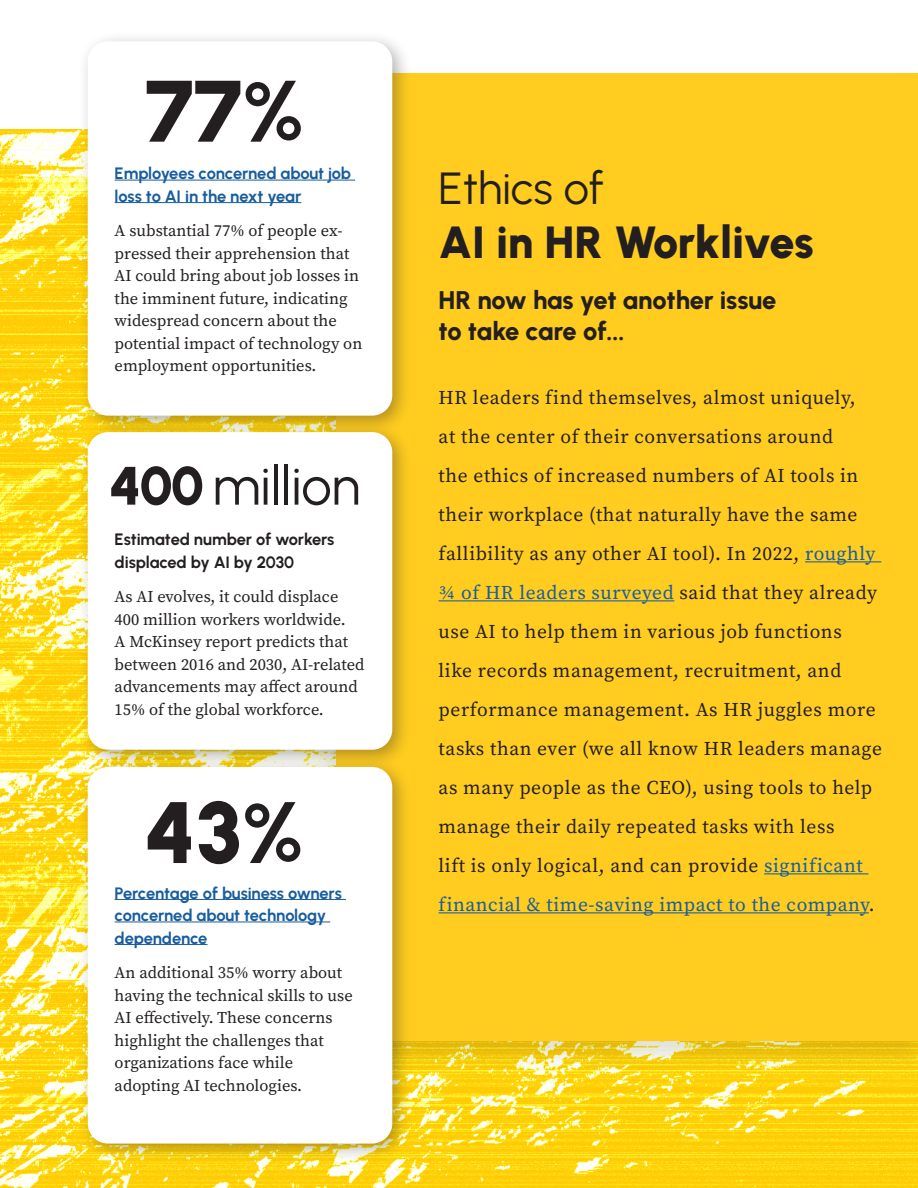
<style>
.page{position:relative;width:918px;height:1188px;background:#fff}
.page>*{position:absolute;margin:0;border:0;box-sizing:border-box;transform-origin:0 0}
.t1{font:900 87px "Urbanist";color:#231f20}
.t2{font:54px "Urbanist";color:#231f20}
.t3{font:900 45px/54px "Urbanist";letter-spacing:-.015em;color:#231f20}
.t4{font:800 25.5px/30.6px "Urbanist";letter-spacing:-.01em;color:#231f20}
.t5{font:19.5px/39px "Source Serif Variable";letter-spacing:.03em;color:#231f20}
.t6{font:16.5px/22.5px "Source Serif Variable";color:#231f20}
.t7{font:700 16.5px/22.5px "Urbanist";letter-spacing:-.01em;color:#175d9e}
.t8{font:700 16.5px/22.5px "Urbanist";letter-spacing:-.01em;color:#231f20}
.s1{font-weight:600}
.s2{font-weight:900}
.s3{font-weight:400}
.s4{color:#175d9e}
</style>
<div class="page">
<img style="left:0;top:129px;width:918px;height:1059px">
<div style="left:313px;top:62px;width:605px;height:1016px;background:#231f20;opacity:.15"></div>
<div style="left:337px;top:73px;width:581px;height:967px;background:#ffcc1f"></div>
<div style="left:77px;top:31px;width:336px;height:405px;background:#231f20;opacity:.35"></div>
<div style="left:88px;top:41px;width:304px;height:375px;background:#fff;border-radius:20px"></div>
<div style="left:77px;top:422px;width:336px;height:348px;background:#231f20;opacity:.35"></div>
<div style="left:88px;top:432px;width:304px;height:318px;background:#fff;border-radius:20px"></div>
<div style="left:77px;top:756px;width:336px;height:408px;background:#231f20;opacity:.35"></div>
<div style="left:88px;top:767px;width:304px;height:377px;background:#fff;border-radius:20px"></div>
<hr style="left:115px;top:899px;width:231px;height:1px;background:#175d9e">
<hr style="left:115px;top:922px;width:215px;height:1px;background:#175d9e">
<hr style="left:115px;top:944px;width:93px;height:1px;background:#175d9e">
<hr style="left:805px;top:561px;width:76px;height:1px;background:#175d9e">
<hr style="left:439px;top:600px;width:235px;height:1px;background:#175d9e">
<hr style="left:764px;top:873px;width:104px;height:1px;background:#175d9e">
<hr style="left:439px;top:912px;width:430px;height:1px;background:#175d9e">
<hr style="left:115px;top:180px;width:240px;height:1px;background:#175d9e">
<hr style="left:115px;top:202px;width:186px;height:1px;background:#175d9e">
<p class="t1" style="left:145px;top:54px;width:161px">77<span class="s1">%</span></p>
<p class="t7" style="left:115px;top:162px;width:238px">Employees concerned about job loss to AI in the next year</p>
<p class="t6" style="left:115px;top:220px;width:249px">A substantial 77% of people ex&shy;pressed their apprehension that<br>AI could bring about job losses in the imminent future, indicating widespread concern about the potential impact of technology on employment opportunities.</p>
<p class="t2" style="left:109px;top:450px;width:253px"><span class="s2">400</span> million</p>
<p class="t8" style="left:115px;top:528px;width:221px">Estimated number of workers displaced by AI by 2030</p>
<p class="t6" style="left:115px;top:586px;width:251px">As AI evolves, it could displace<br>400 million workers worldwide.<br>A McKinsey report predicts that between 2016 and 2030, AI-related advancements may affect around<br>15% of the global workforce.</p>
<p class="t1" style="left:144px;top:776px;width:161px">43<span class="s1">%</span></p>
<p class="t7" style="left:115px;top:881px;width:229px">Percentage of business owners concerned about technology dependence</p>
<p class="t6" style="left:115px;top:961px;width:240px">An additional 35% worry about having the technical skills to use<br>AI effectively. These concerns highlight the challenges that organizations face while adopting AI technologies.</p>
<p class="t3" style="left:439px;top:160px;width:377px"><span class="s3">Ethics of<br></span>AI in HR Worklives</p>
<p class="t4" style="left:439px;top:284px;width:339px">HR now has yet another issue to take care of...</p>
<p class="t5" style="left:439px;top:378px;width:445px">HR leaders find themselves, almost uniquely,<br>at the center of their conversations around<br>the ethics of increased numbers of AI tools in their workplace (that naturally have the same fallibility as any other AI tool). In 2022, <span class="s4">roughly ¾ of HR leaders surveyed</span> said that they already use AI to help them in various job functions<br>like records management, recruitment, and performance management. As HR juggles more tasks than ever (we all know HR leaders manage as many people as the CEO), using tools to help manage their daily repeated tasks with less<br>lift is only logical, and can provide <span class="s4">significant financial &amp; time-saving impact to the company</span>.</p>
</div>
